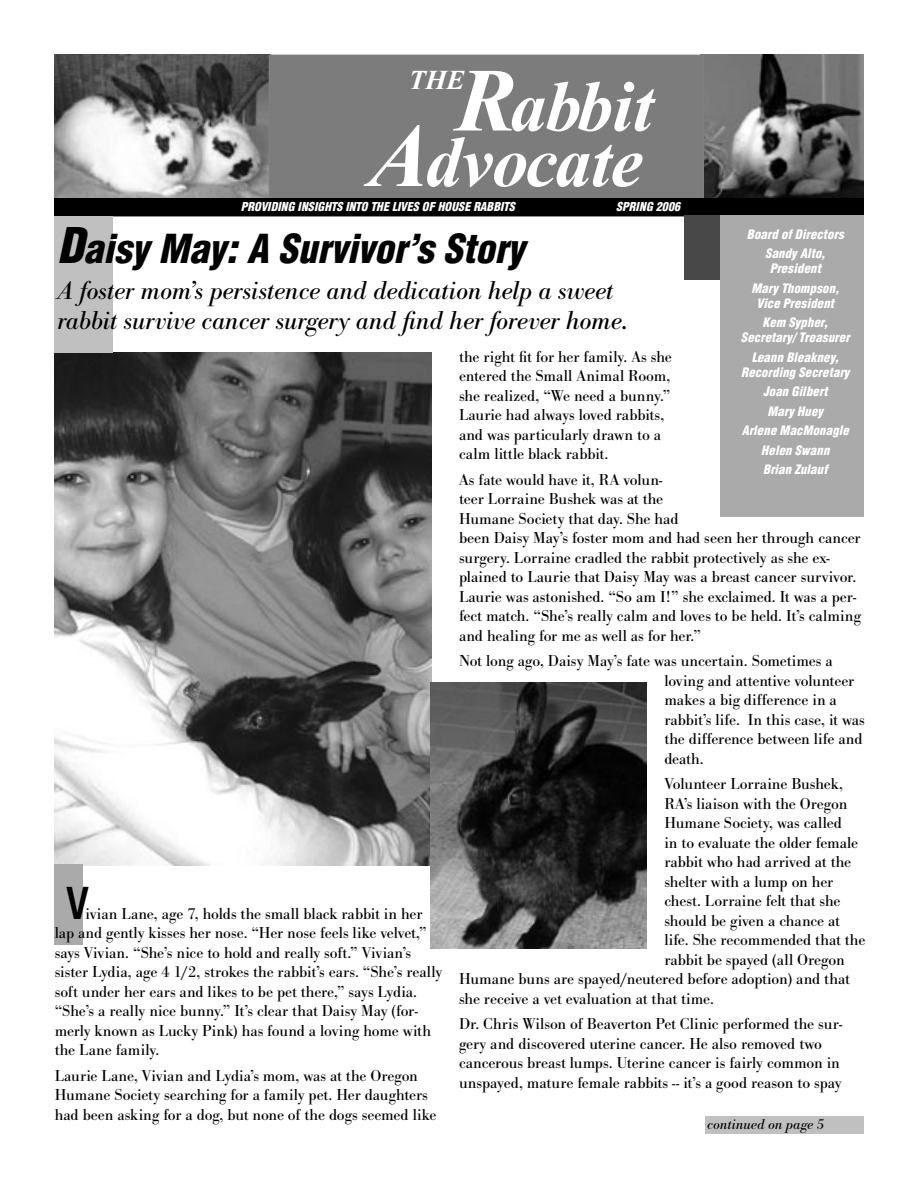
<style>
.page{position:relative;width:918px;height:1188px;background:#fff}
.page>*{position:absolute;margin:0;border:0;box-sizing:border-box;transform-origin:0 0}
.Headline_20_22{font:italic 700 72px "Times New Roman";letter-spacing:-.01em;color:#fff}
.Body_11_13_w_indent{font:500 condensed 45px "Helvetica Neue";color:#000}
.Headline_26_28{font:italic 900 condensed 39px "Helvetica";color:#000}
.Pull_Quote_18pt_italic{font:italic 27px/30px "Bodoni Antiqua T";letter-spacing:-.005em;color:#000}
.t1{font:italic 700 27px "Times New Roman";color:#fff}
.Body_11_13_no_indent{font:16.5px/19.5px "Bodoni Antiqua T";letter-spacing:-.005em;color:#000}
.Body_11_13_w_indent-2{font:16.5px/19.5px "Bodoni Antiqua T";letter-spacing:-.005em;color:#000}
.By-line{font:italic 15px "Bodoni Antiqua T";letter-spacing:.005em;color:#000}
.Blurbs_Head{font:italic 900 condensed 12.75px/15px "Helvetica";letter-spacing:.01em;color:#fff;text-align:center}
.Headline_20_22-2{font:italic 900 condensed 12.75px/15px "Helvetica";letter-spacing:.01em;color:#fff;text-align:center}
.Kudos_Head{font:italic 900 condensed 12px "Helvetica";letter-spacing:.01em;color:#fff}
.s1{font-size:90px}
.s2{font-size:48px}
</style>
<div class="page">
<img style="left:703px;top:55px;width:161px;height:143px">
<img style="left:54px;top:55px;width:215px;height:143px">
<img style="left:54px;top:353px;width:378px;height:512px">
<div style="left:54px;top:864px;width:28px;height:81px;background:#aaa"></div>
<div style="left:269px;top:55px;width:434px;height:143px;background:#7c7c7c"></div>
<div style="left:54px;top:216px;width:58px;height:137px;background:#c0c0c0"></div>
<div style="left:54px;top:198px;width:810px;height:18px;background:#000"></div>
<img style="left:430px;top:682px;width:216px;height:266px">
<div style="left:705px;top:1116px;width:159px;height:18px;background:#c0c0c0"></div>
<div style="left:720px;top:215px;width:144px;height:301px;background:#aaa"></div>
<div style="left:684px;top:215px;width:36px;height:64px;background:#484848"></div>
<p class="Headline_20_22" style="left:456px;top:65px;width:199px"><span class="s1">R</span>abbit</p>
<p class="t1" style="left:409px;top:65px;width:57px">THE</p>
<p class="Headline_20_22" style="left:369px;top:120px;width:276px"><span class="s1">A</span>dvocate</p>
<p class="Kudos_Head" style="left:241px;top:199px;width:276px">PROVIDING INSIGHTS INTO THE LIVES OF HOUSE RABBITS</p>
<p class="Kudos_Head" style="left:616px;top:199px;width:66px">SPRING 2006</p>
<p class="Headline_26_28" style="left:57px;top:224px;width:469px"><span class="s2">D</span>aisy May: A Survivor’s Story</p>
<p class="Blurbs_Head" style="left:747px;top:226px;width:98px">Board of Directors</p>
<p class="Blurbs_Head" style="left:765px;top:246px;width:62px">Sandy Alto,<br>President</p>
<p class="Blurbs_Head" style="left:751px;top:280px;width:89px">Mary Thompson,<br>Vice President</p>
<p class="Headline_20_22-2" style="left:741px;top:315px;width:110px">Kem Sypher,<br>Secretary/ Treasurer</p>
<p class="Headline_20_22-2" style="left:741px;top:349px;width:110px">Leann Bleakney,<br>Recording Secretary</p>
<p class="Blurbs_Head" style="left:763px;top:384px;width:66px">Joan Gilbert</p>
<p class="Blurbs_Head" style="left:768px;top:403px;width:57px">Mary Huey</p>
<p class="Blurbs_Head" style="left:742px;top:423px;width:109px">Arlene MacMonagle</p>
<p class="Blurbs_Head" style="left:761px;top:442px;width:70px">Helen Swann</p>
<p class="Headline_20_22-2" style="left:763px;top:462px;width:66px">Brian Zulauf</p>
<p class="Pull_Quote_18pt_italic" style="left:57px;top:275px;width:573px">A foster mom’s persistence and dedication help a sweet rabbit survive cancer surgery and find her forever home.</p>
<p class="Body_11_13_no_indent" style="left:459px;top:347px;width:214px">the right fit for her family. As she entered the Small Animal Room, she realized, “We need a bunny.”<br>Laurie had always loved rabbits, and was particularly drawn to a calm little black rabbit.</p>
<p class="Body_11_13_no_indent" style="left:459px;top:470px;width:404px">As fate would have it, RA volun-<br>teer Lorraine Bushek was at the<br>Humane Society that day. She had<br>been Daisy May’s foster mom and had seen her through cancer surgery. Lorraine cradled the rabbit protectively as she ex&shy;plained to Laurie that Daisy May was a breast cancer survivor.<br>Laurie was astonished. “So am I!” she exclaimed. It was a per&shy;fect match. “She’s really calm and loves to be held. It’s calming and healing for me as well as for her.”</p>
<p class="Body_11_13_no_indent" style="left:664px;top:651px;width:202px;text-indent:-205px">Not long ago, Daisy May’s fate was uncertain. Sometimes a loving and attentive volunteer makes a big difference in a rabbit’s life. In this case, it was the difference between life and death.</p>
<p class="Body_11_13_no_indent" style="left:664px;top:774px;width:180px">Volunteer Lorraine Bushek,</p>
<p class="Body_11_13_no_indent" style="left:664px;top:794px;width:185px">RA’s liaison with the Oregon</p>
<p class="Body_11_13_no_indent" style="left:664px;top:813px;width:179px">Humane Society, was called</p>
<p class="Body_11_13_no_indent" style="left:664px;top:833px;width:195px">in to evaluate the older female</p>
<p class="Body_11_13_no_indent" style="left:664px;top:852px;width:188px">rabbit who had arrived at the</p>
<p class="Body_11_13_no_indent" style="left:664px;top:872px;width:170px">shelter with a lump on her</p>
<p class="Body_11_13_no_indent" style="left:664px;top:891px;width:178px">chest. Lorraine felt that she</p>
<p class="Body_11_13_no_indent" style="left:664px;top:911px;width:177px">should be given a chance at</p>
<p class="Body_11_13_no_indent" style="left:664px;top:930px;width:203px">life. She recommended that the</p>
<p class="Body_11_13_no_indent" style="left:664px;top:950px;width:182px">rabbit be spayed (all Oregon</p>
<p class="Body_11_13_no_indent" style="left:459px;top:969px;width:392px">Humane buns are spayed/neutered before adoption) and that</p>
<p class="Body_11_13_no_indent" style="left:459px;top:989px;width:256px">she receive a vet evaluation at that time.</p>
<p class="Body_11_13_no_indent" style="left:459px;top:1014px;width:385px">Dr. Chris Wilson of Beaverton Pet Clinic performed the sur&shy;gery and discovered uterine cancer. He also removed two cancerous breast lumps. Uterine cancer is fairly common in unspayed, mature female rabbits -- it’s a good reason to spay</p>
<p class="Body_11_13_w_indent" style="left:67px;top:876px;width:23px">V</p>
<p class="Body_11_13_w_indent-2" style="left:55px;top:904px;width:389px;text-indent:31px">ivian Lane, age 7, holds the small black rabbit in her lap and gently kisses her nose. “Her nose feels like velvet,” says Vivian. “She’s nice to hold and really soft.” Vivian’s sister Lydia, age 4 1/2, strokes the rabbit’s ears. “She’s really soft under her ears and likes to be pet there,” says Lydia. “She’s a really nice bunny.” It’s clear that Daisy May (for&shy;merly known as Lucky Pink) has found a loving home with the Lane family.</p>
<p class="Body_11_13_no_indent" style="left:55px;top:1066px;width:383px">Laurie Lane, Vivian and Lydia’s mom, was at the Oregon<br>Humane Society searching for a family pet. Her daughters had been asking for a dog, but none of the dogs seemed like</p>
<p class="By-line" style="left:707px;top:1116px;width:119px">continued on page 5</p>
</div>
